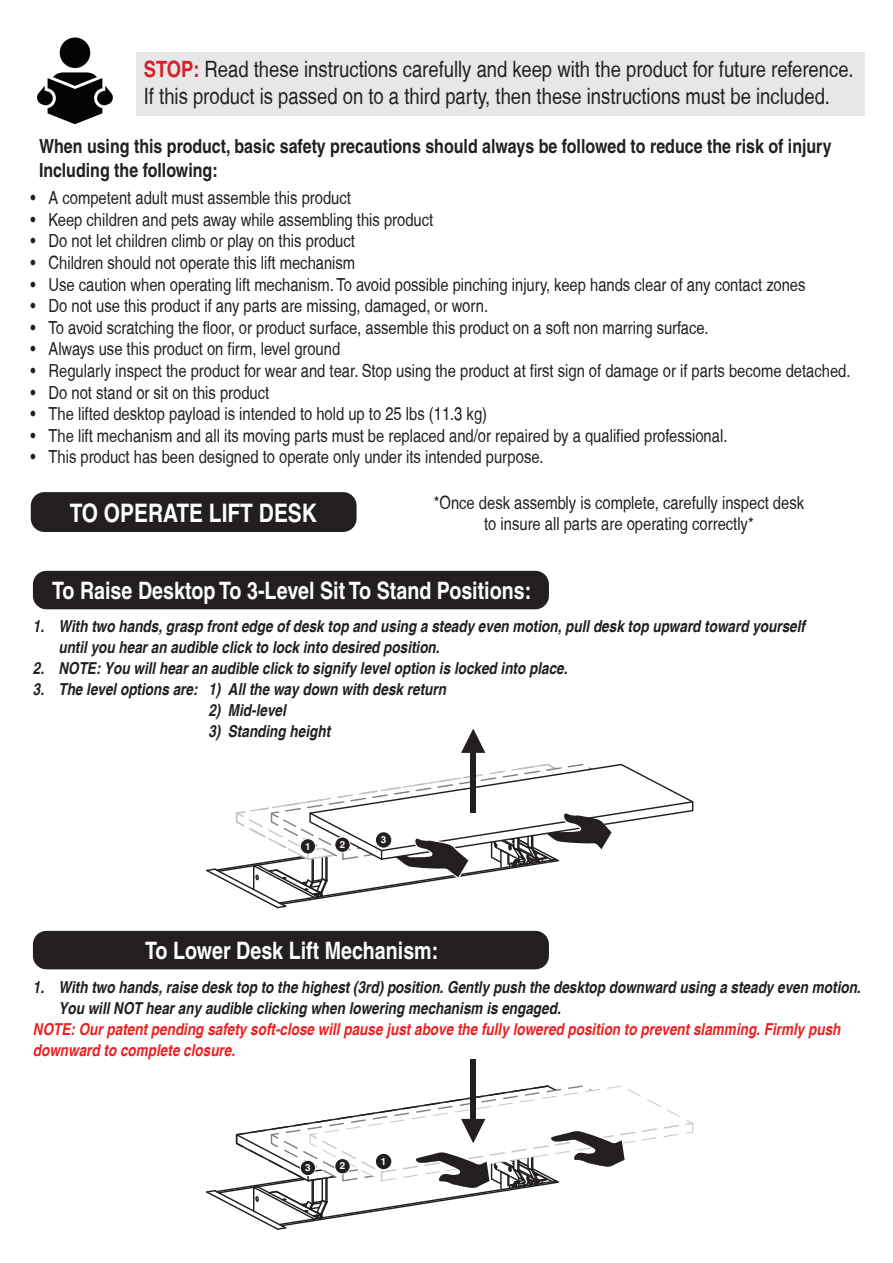
<style>
.page{position:relative;width:893px;height:1263px;background:#fff}
.page>*{position:absolute;margin:0;border:0;box-sizing:border-box;transform-origin:0 0}
.t1{font:700 condensed 25.5px "Helvetica";color:#fff}
.t2{font:700 condensed 24px "Helvetica";color:#fff}
.t3{font:condensed 22.5px/27px "Helvetica";color:#231f20}
.t4{font:700 condensed 19.5px/23.4px "Helvetica";color:#231f20}
.t5{font:condensed 18px/21.6px "Helvetica";color:#231f20;text-align:center}
.t6{font:italic 700 condensed 16.5px/21px "Helvetica";color:#231f20}
.t7{font:italic 700 condensed 16.5px/21px "Helvetica";color:#ec2123}
.t8{font:700 9.9px "Helvetica";color:#fff}
.s1{font-weight:700;color:#d1232a}
</style>
<div class="page">
<div style="left:137px;top:52px;width:728px;height:64px;background:#e6e7e9"></div>
<div style="left:31px;top:492px;width:326px;height:40px;background:#231f20;border-radius:14px"></div>
<div style="left:33px;top:571px;width:516px;height:38px;background:#231f20;border-radius:14px"></div>
<div style="left:33px;top:931px;width:516px;height:38px;background:#231f20;border-radius:14px"></div>
<div style="left:471px;top:745px;width:5px;height:68px;background:#231f20"></div>
<svg style="left:461px;top:728px;width:24px;height:25px"></svg>
<svg style="left:206px;top:763px;width:488px;height:146px"></svg>
<div style="left:300px;top:839px;width:16px;height:15px;background:#231f20;border-radius:50%"></div>
<div style="left:300px;top:838px;width:16px;height:16px;border:1px solid #fff;border-radius:50%"></div>
<div style="left:335px;top:837px;width:15px;height:15px;background:#231f20;border-radius:50%"></div>
<div style="left:334px;top:836px;width:17px;height:17px;border:1px solid #fff;border-radius:50%"></div>
<div style="left:376px;top:832px;width:15px;height:16px;background:#231f20;border-radius:50%"></div>
<div style="left:471px;top:1059px;width:5px;height:68px;background:#231f20"></div>
<svg style="left:206px;top:1084px;width:488px;height:146px"></svg>
<svg style="left:37px;top:38px;width:76px;height:86px"></svg>
<p class="t3" style="left:144px;top:56px;width:711px"><span class="s1">STOP:</span> Read these instructions carefully and keep with the product for future reference.<br>If this product is passed on to a third party, then these instructions must be included.</p>
<p class="t4" style="left:39px;top:135px;width:794px">When using this product, basic safety precautions should always be followed to reduce the risk of injury<br>Including the following:</p>
<p class="t5" style="left:31px;top:187px;width:322px">• A competent adult must assemble this product</p>
<p class="t5" style="left:31px;top:209px;width:404px">• Keep children and pets away while assembling this product</p>
<p class="t5" style="left:31px;top:230px;width:326px">• Do not let children climb or play on this product</p>
<p class="t5" style="left:31px;top:252px;width:326px">• Children should not operate this lift mechanism</p>
<p class="t5" style="left:31px;top:273px;width:776px">• Use caution when operating lift mechanism. To avoid possible pinching injury, keep hands clear of any contact zones</p>
<p class="t5" style="left:31px;top:295px;width:459px">• Do not use this product if any parts are missing, damaged, or worn.</p>
<p class="t5" style="left:31px;top:317px;width:680px">• To avoid scratching the floor, or product surface, assemble this product on a soft non marring surface.</p>
<p class="t5" style="left:31px;top:338px;width:311px">• Always use this product on firm, level ground</p>
<p class="t5" style="left:31px;top:360px;width:821px">• Regularly inspect the product for wear and tear. Stop using the product at first sign of damage or if parts become detached.</p>
<p class="t5" style="left:31px;top:381px;width:240px">• Do not stand or sit on this product</p>
<p class="t5" style="left:31px;top:403px;width:458px">• The lifted desktop payload is intended to hold up to 25 lbs (11.3 kg)</p>
<p class="t5" style="left:31px;top:425px;width:698px">• The lift mechanism and all its moving parts must be replaced and/or repaired by a qualified professional.</p>
<p class="t5" style="left:31px;top:446px;width:514px">• This product has been designed to operate only under its intended purpose.</p>
<p class="t5" style="left:434px;top:491px;width:372px">*Once desk assembly is complete, carefully inspect desk to insure all parts are operating correctly*</p>
<h1 class="t1" style="left:70px;top:497px;width:249px">TO OPERATE LIFT DESK</h1>
<h2 class="t2" style="left:52px;top:576px;width:481px">To Raise Desktop To 3-Level Sit To Stand Positions:</h2>
<p class="t6" style="left:58px;top:615px;width:748px;text-indent:-25px">1. With two hands, grasp front edge of desk top and using a steady even motion, pull desk top upward toward yourself until you hear an audible click to lock into desired position.</p>
<p class="t6" style="left:33px;top:657px;width:536px">2. NOTE: You will hear an audible click to signify level option is locked into place.</p>
<p class="t6" style="left:33px;top:678px;width:415px">3. The level options are: 1) All the way down with desk return</p>
<p class="t6" style="left:208px;top:699px;width:79px">2) Mid-level</p>
<p class="t6" style="left:208px;top:720px;width:123px">3) Standing height</p>
<p class="t8" style="left:305px;top:840px;width:7px">1</p>
<p class="t8" style="left:340px;top:838px;width:7px">2</p>
<p class="t8" style="left:381px;top:834px;width:7px">3</p>
<h2 class="t2" style="left:145px;top:936px;width:295px">To Lower Desk Lift Mechanism:</h2>
<p class="t6" style="left:58px;top:976px;width:804px;text-indent:-25px">1. With two hands, raise desk top to the highest (3rd) position. Gently push the desktop downward using a steady even motion.<br>You will NOT hear any audible clicking when lowering mechanism is engaged.</p>
<p class="t7" style="left:33px;top:1018px;width:809px">NOTE: Our patent pending safety soft-close will pause just above the fully lowered position to prevent slamming. Firmly push downward to complete closure.</p>
<p class="t8" style="left:305px;top:1161px;width:7px">3</p>
<p class="t8" style="left:340px;top:1160px;width:7px">2</p>
<p class="t8" style="left:381px;top:1155px;width:7px">1</p>
</div>
